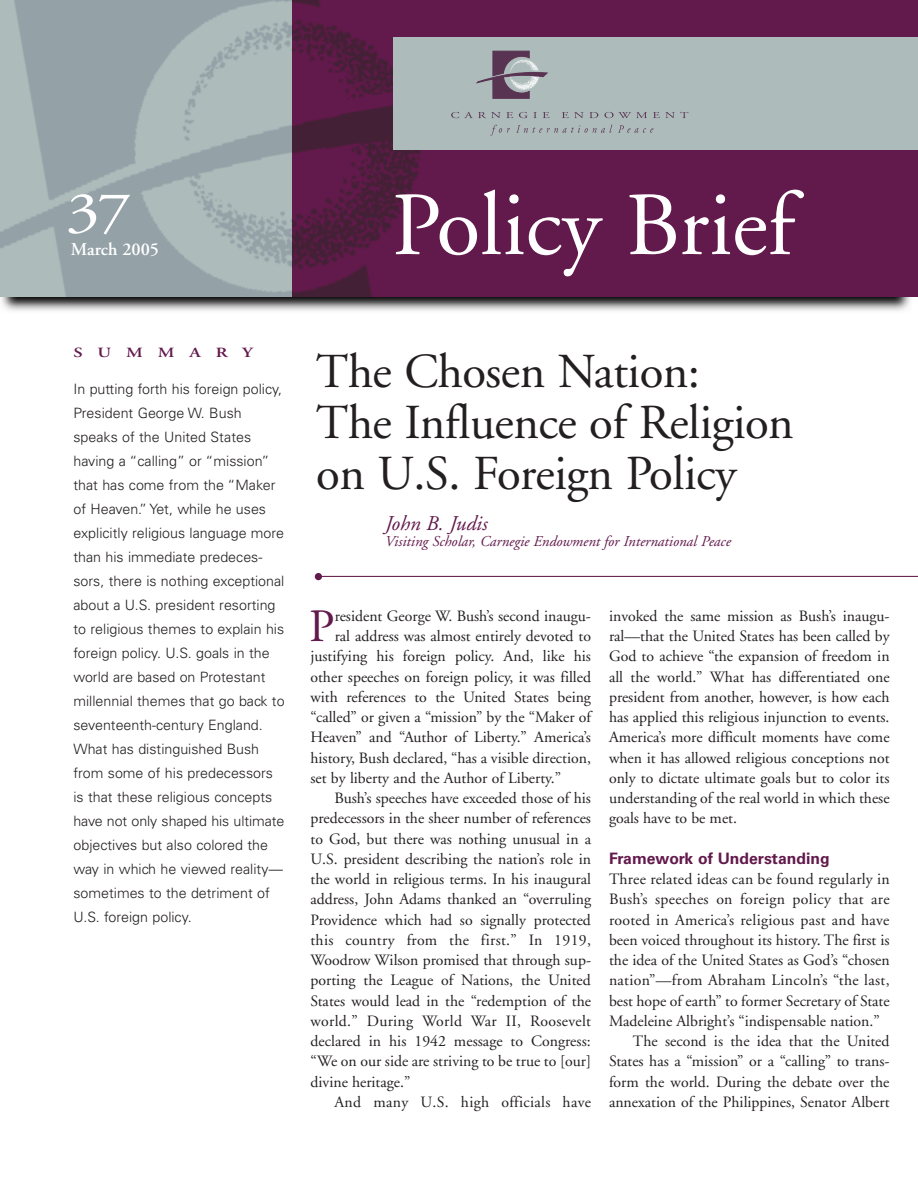
<style>
.page{position:relative;width:918px;height:1188px;background:#fff}
.page>*{position:absolute;margin:0;border:0;box-sizing:border-box;transform-origin:0 0}
.t1{font:57px "Adobe Garamond";color:#fff;scale:1.2 1}
.t2{font:48.75px/51px "Adobe Garamond";letter-spacing:-.01em;color:#231f20}
.t3{font:46.2px "Adobe Garamond";color:#62194b}
.t4{font:italic 21px "Adobe Garamond";color:#62194b}
.t5{font:600 18px "Adobe Garamond";color:#fff}
.t6{font:15.75px/20.2px "Adobe Garamond";color:#231f20;text-align:justify}
.t7{font:15.75px "Adobe Garamond";letter-spacing:.02em;color:#231f20}
.t8{font:700 15.75px "Univers";color:#62194b}
.t9{font:italic 15px "Adobe Garamond";color:#62194b}
.t10{font:300 14.25px/24px "Univers";color:#231f20}
.t11{font:600 14.1px "Adobe Garamond";letter-spacing:.815em;color:#62194b;scale:1.3 1}
</style>
<div class="page">
<img style="left:1px;top:297px;width:910px;height:14px">
<img style="left:0;top:0;width:293px;height:297px">
<div style="left:293px;top:0;width:625px;height:297px;background:#62194b"></div>
<img style="left:293px;top:0;width:202px;height:297px">
<div style="left:393px;top:37px;width:525px;height:113px;background:#adbbbb"></div>
<hr style="left:321px;top:576px;width:597px;height:1px;background:#62194b">
<div style="left:315px;top:573px;width:7px;height:7px;background:#62194b;border-radius:50%"></div>
<svg style="left:395px;top:190px;width:409px;height:86px"></svg>
<svg style="left:451px;top:112px;width:62px;height:6px"></svg>
<svg style="left:519px;top:112px;width:18px;height:6px"></svg>
<svg style="left:543px;top:112px;width:7px;height:6px"></svg>
<svg style="left:562px;top:112px;width:36px;height:6px"></svg>
<svg style="left:604px;top:112px;width:43px;height:6px"></svg>
<svg style="left:653px;top:112px;width:35px;height:6px"></svg>
<svg style="left:490px;top:125px;width:20px;height:11px"></svg>
<svg style="left:516px;top:125px;width:96px;height:8px"></svg>
<svg style="left:618px;top:125px;width:35px;height:8px"></svg>
<svg style="left:476px;top:50px;width:72px;height:49px"></svg>
<h1 class="t1" style="left:66px;top:190px;width:56px">37</h1>
<p class="t5" style="left:71px;top:242px;width:90px">March 2005</p>
<p class="t11" style="left:74px;top:347px;width:139px">SUMMARY</p>
<p class="t10" style="left:73px;top:378px;width:213px">In putting forth his foreign policy,<br>President George W. Bush speaks of the United States having a “calling” or “mission” that has come from the “Maker of Heaven.” Yet, while he uses explicitly religious language more than his immediate predeces&shy;sors, there is nothing exceptional about a U.S. president resorting to religious themes to explain his foreign policy. U.S. goals in the world are based on Protestant millennial themes that go back to seventeenth-century England.<br>What has distinguished Bush from some of his predecessors is that these religious concepts have not only shaped his ultimate objectives but also colored the way in which he viewed reality— sometimes to the detriment of<br>U.S. foreign policy.</p>
<h2 class="t2" style="left:316px;top:350px;width:479px">The Chosen Nation:<br>The Influence of Religion on U.S. Foreign Policy</h2>
<h3 class="t4" style="left:385px;top:515px;width:104px">John B. Judis</h3>
<p class="t9" style="left:385px;top:535px;width:347px">Visiting Scholar, Carnegie Endowment for International Peace</p>
<h3 class="t3" style="left:309px;top:608px;width:27px">P</h3>
<p class="t6" style="left:335px;top:607px;width:258px">resident George W. Bush’s second inaugu-</p>
<p class="t6" style="left:335px;top:628px;width:258px">ral address was almost entirely devoted to</p>
<p class="t6" style="left:311px;top:648px;width:282px">justifying his foreign policy. And, like his</p>
<p class="t6" style="left:311px;top:668px;width:282px">other speeches on foreign policy, it was filled</p>
<p class="t6" style="left:311px;top:688px;width:282px">with references to the United States being</p>
<p class="t6" style="left:311px;top:709px;width:282px">“called” or given a “mission” by the “Maker of</p>
<p class="t6" style="left:311px;top:729px;width:282px">Heaven” and “Author of Liberty.” America’s</p>
<p class="t6" style="left:311px;top:749px;width:282px">history, Bush declared, “has a visible direction,</p>
<p class="t6" style="left:311px;top:769px;width:252px">set by liberty and the Author of Liberty.”</p>
<p class="t6" style="left:334px;top:790px;width:258px">Bush’s speeches have exceeded those of his</p>
<p class="t6" style="left:311px;top:810px;width:282px">predecessors in the sheer number of references</p>
<p class="t6" style="left:311px;top:830px;width:282px">to God, but there was nothing unusual in a</p>
<p class="t6" style="left:311px;top:850px;width:282px">U.S. president describing the nation’s role in</p>
<p class="t6" style="left:311px;top:870px;width:282px">the world in religious terms. In his inaugural</p>
<p class="t6" style="left:311px;top:891px;width:282px">address, John Adams thanked an “overruling</p>
<p class="t6" style="left:311px;top:911px;width:282px">Providence which had so signally protected</p>
<p class="t7" style="left:311px;top:934px;width:282px">this country from the first.” In 1919,</p>
<p class="t6" style="left:311px;top:951px;width:282px">Woodrow Wilson promised that through sup-</p>
<p class="t6" style="left:311px;top:972px;width:282px">porting the League of Nations, the United</p>
<p class="t6" style="left:311px;top:992px;width:282px">States would lead in the “redemption of the</p>
<p class="t7" style="left:311px;top:1015px;width:282px">world.” During World War II, Roosevelt</p>
<p class="t6" style="left:311px;top:1032px;width:282px">declared in his 1942 message to Congress:</p>
<p class="t6" style="left:311px;top:1053px;width:282px">“We on our side are striving to be true to [our]</p>
<p class="t6" style="left:311px;top:1073px;width:101px">divine heritage.”</p>
<p class="t7" style="left:334px;top:1096px;width:258px">And many U.S. high officials have</p>
<p class="t6" style="left:609px;top:607px;width:282px">invoked the same mission as Bush’s inaugu&shy;ral—that the United States has been called by God to achieve “the expansion of freedom in all the world.” What has differentiated one president from another, however, is how each has applied this religious injunction to events.<br>America’s more difficult moments have come when it has allowed religious conceptions not only to dictate ultimate goals but to color its understanding of the real world in which these goals have to be met.</p>
<p class="t8" style="left:609px;top:853px;width:222px">Framework of Understanding</p>
<p class="t6" style="left:609px;top:871px;width:282px">Three related ideas can be found regularly in</p>
<p class="t7" style="left:609px;top:893px;width:282px">Bush’s speeches on foreign policy that are</p>
<p class="t7" style="left:609px;top:913px;width:282px">rooted in America’s religious past and have</p>
<p class="t6" style="left:609px;top:931px;width:282px">been voiced throughout its history. The first is</p>
<p class="t6" style="left:609px;top:952px;width:282px">the idea of the United States as God’s “chosen</p>
<p class="t7" style="left:609px;top:974px;width:282px">nation”—from Abraham Lincoln’s “the last,</p>
<p class="t6" style="left:609px;top:992px;width:282px">best hope of earth” to former Secretary of State</p>
<p class="t6" style="left:609px;top:1012px;width:272px">Madeleine Albright’s “indispensable nation.”</p>
<p class="t6" style="left:633px;top:1033px;width:258px">The second is the idea that the United</p>
<p class="t6" style="left:609px;top:1053px;width:282px">States has a “mission” or a “calling” to trans-</p>
<p class="t6" style="left:609px;top:1073px;width:282px">form the world. During the debate over the</p>
<p class="t6" style="left:609px;top:1093px;width:282px">annexation of the Philippines, Senator Albert</p>
</div>
